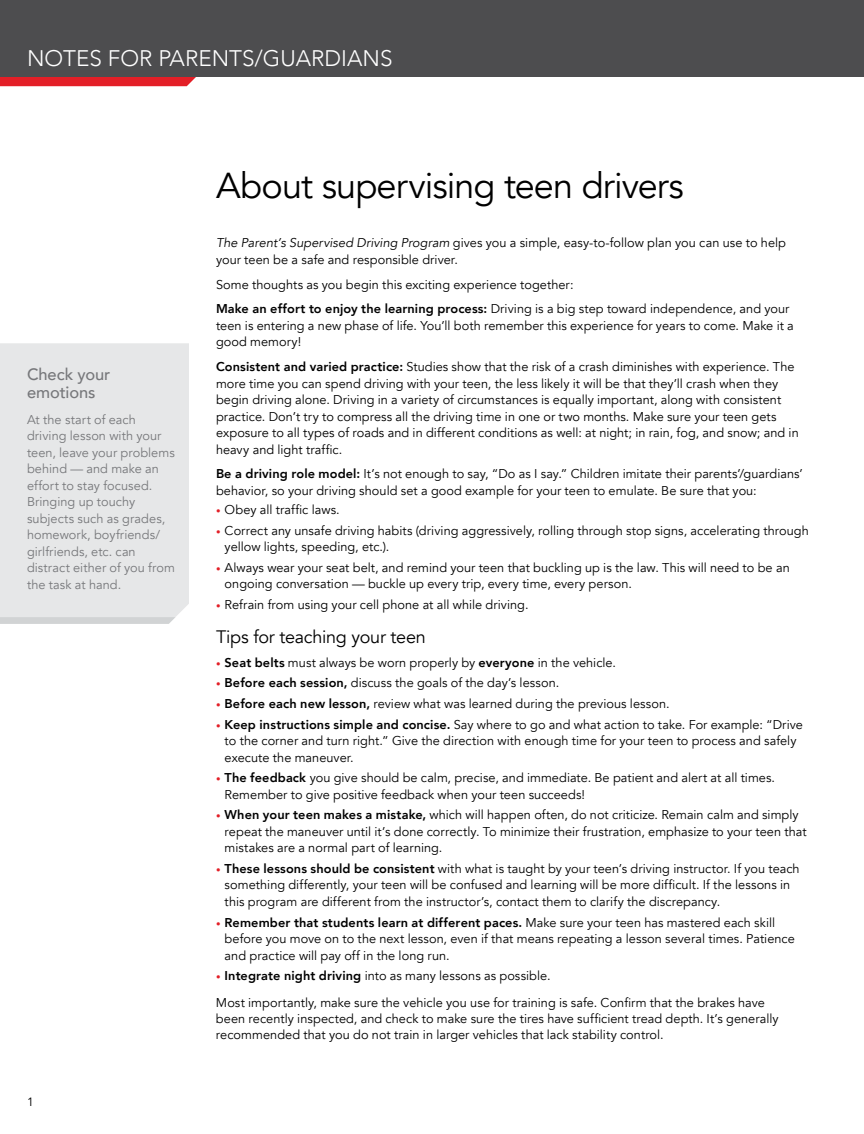
<style>
.page{position:relative;width:864px;height:1134px;background:#fff}
.page>*{position:absolute;margin:0;border:0;box-sizing:border-box;transform-origin:0 0}
.t1{font:36px "Avenir";letter-spacing:-.025em;color:#000}
.t2{font:300 22.5px "Avenir";color:#fff}
.t3{font:18px "Avenir";letter-spacing:-.015em;color:#000}
.t4{font:500 16.5px/18px "Avenir";letter-spacing:-.005em;color:#77787b}
.t5{font:12.75px/16.5px "Avenir";letter-spacing:.005em;color:#000}
.t6{font:12.75px/16.5px "Avenir";letter-spacing:.005em;color:#77787b}
.t7{font:12px "Avenir";color:#000}
.s1{font-style:italic}
.s2{font-weight:800}
.s3{font-size:9px;color:#e31f27}
</style>
<div class="page">
<svg style="left:0;top:76px;width:220px;height:10px;background:#d73d44"></svg>
<div style="left:0;top:0;width:864px;height:76px;background:#4d4d4f"></div>
<div style="left:0;top:343px;width:189px;height:274px;background:#e6e7e8"></div>
<svg style="left:0;top:617px;width:176px;height:7px"></svg>
<h2 class="t2" style="left:27px;top:45px;width:367px">NOTES FOR PARENTS/GUARDIANS</h2>
<p class="t4" style="left:27px;top:364px;width:85px">Check your emotions</p>
<p class="t6" style="left:27px;top:411px;width:149px">At the start of each driving lesson with your teen, leave your problems behind — and make an effort to stay focused.<br>Bringing up touchy subjects such as grades, homework, boyfriends/ girlfriends, etc. can distract either of you from the task at hand.</p>
<p class="t7" style="left:27px;top:1094px;width:8px">1</p>
<h1 class="t1" style="left:216px;top:164px;width:469px">About supervising teen drivers</h1>
<p class="t5" style="left:216px;top:235px;width:571px"><span class="s1">The Parent’s Supervised Driving Program</span> gives you a simple, easy-to-follow plan you can use to help your teen be a safe and responsible driver.</p>
<p class="t5" style="left:216px;top:272px;width:575px;line-height:24.8px">Some thoughts as you begin this exciting experience together:<br><span class="s2">Make an effort to enjoy the learning process:</span> Driving is a big step toward independence, and your</p>
<p class="t5" style="left:216px;top:318px;width:579px">teen is entering a new phase of life. You’ll both remember this experience for years to come. Make it a good memory!</p>
<p class="t5" style="left:216px;top:359px;width:584px"><span class="s2">Consistent and varied practice:</span> Studies show that the risk of a crash diminishes with experience. The more time you can spend driving with your teen, the less likely it will be that they’ll crash when they begin driving alone. Driving in a variety of circumstances is equally important, along with consistent practice. Don’t try to compress all the driving time in one or two months. Make sure your teen gets exposure to all types of roads and in different conditions as well: at night; in rain, fog, and snow; and in heavy and light traffic.</p>
<p class="t5" style="left:216px;top:466px;width:588px"><span class="s2">Be a driving role model:</span> It’s not enough to say, “Do as I say.” Children imitate their parents’/guardians’ behavior, so your driving should set a good example for your teen to emulate. Be sure that you:</p>
<p class="t5" style="left:216px;top:502px;width:125px"><span class="s3">•</span> Obey all traffic laws.</p>
<p class="t5" style="left:225px;top:522px;width:586px;text-indent:-9px"><span class="s3">•</span> Correct any unsafe driving habits (driving aggressively, rolling through stop signs, accelerating through yellow lights, speeding, etc.).</p>
<p class="t5" style="left:225px;top:559px;width:567px;text-indent:-9px"><span class="s3">•</span> Always wear your seat belt, and remind your teen that buckling up is the law. This will need to be an ongoing conversation — buckle up every trip, every time, every person.</p>
<p class="t5" style="left:216px;top:597px;width:314px"><span class="s3">•</span> Refrain from using your cell phone at all while driving.</p>
<h3 class="t3" style="left:216px;top:627px;width:211px">Tips for teaching your teen</h3>
<p class="t5" style="left:216px;top:654px;width:402px"><span class="s3">•</span> <span class="s2">Seat belts</span> must always be worn properly by <span class="s2">everyone</span> in the vehicle.</p>
<p class="t5" style="left:216px;top:675px;width:345px"><span class="s3">•</span> <span class="s2">Before each session,</span> discuss the goals of the day’s lesson.</p>
<p class="t5" style="left:216px;top:696px;width:455px"><span class="s3">•</span> <span class="s2">Before each new lesson,</span> review what was learned during the previous lesson.</p>
<p class="t5" style="left:225px;top:716px;width:580px;text-indent:-9px"><span class="s3">•</span> <span class="s2">Keep instructions simple and concise.</span> Say where to go and what action to take. For example: “Drive to the corner and turn right.” Give the direction with enough time for your teen to process and safely execute the maneuver.</p>
<p class="t5" style="left:225px;top:770px;width:552px;text-indent:-9px"><span class="s3">•</span> <span class="s2">The feedback</span> you give should be calm, precise, and immediate. Be patient and alert at all times.<br>Remember to give positive feedback when your teen succeeds!</p>
<p class="t5" style="left:225px;top:807px;width:584px;text-indent:-9px"><span class="s3">•</span> <span class="s2">When your teen makes a mistake,</span> which will happen often, do not criticize. Remain calm and simply repeat the maneuver until it’s done correctly. To minimize their frustration, emphasize to your teen that mistakes are a normal part of learning.</p>
<p class="t5" style="left:225px;top:861px;width:577px;text-indent:-9px"><span class="s3">•</span> <span class="s2">These lessons should be consistent</span> with what is taught by your teen’s driving instructor. If you teach something differently, your teen will be confused and learning will be more difficult. If the lessons in this program are different from the instructor’s, contact them to clarify the discrepancy.</p>
<p class="t5" style="left:225px;top:914px;width:572px;text-indent:-9px"><span class="s3">•</span> <span class="s2">Remember that students learn at different paces.</span> Make sure your teen has mastered each skill before you move on to the next lesson, even if that means repeating a lesson several times. Patience and practice will pay off in the long run.</p>
<p class="t5" style="left:216px;top:963px;width:550px;line-height:26.2px"><span class="s3">•</span> <span class="s2">Integrate night driving</span> into as many lessons as possible.<br>Most importantly, make sure the vehicle you use for training is safe. Confirm that the brakes have</p>
<p class="t5" style="left:216px;top:1011px;width:564px">been recently inspected, and check to make sure the tires have sufficient tread depth. It’s generally recommended that you do not train in larger vehicles that lack stability control.</p>
</div>
